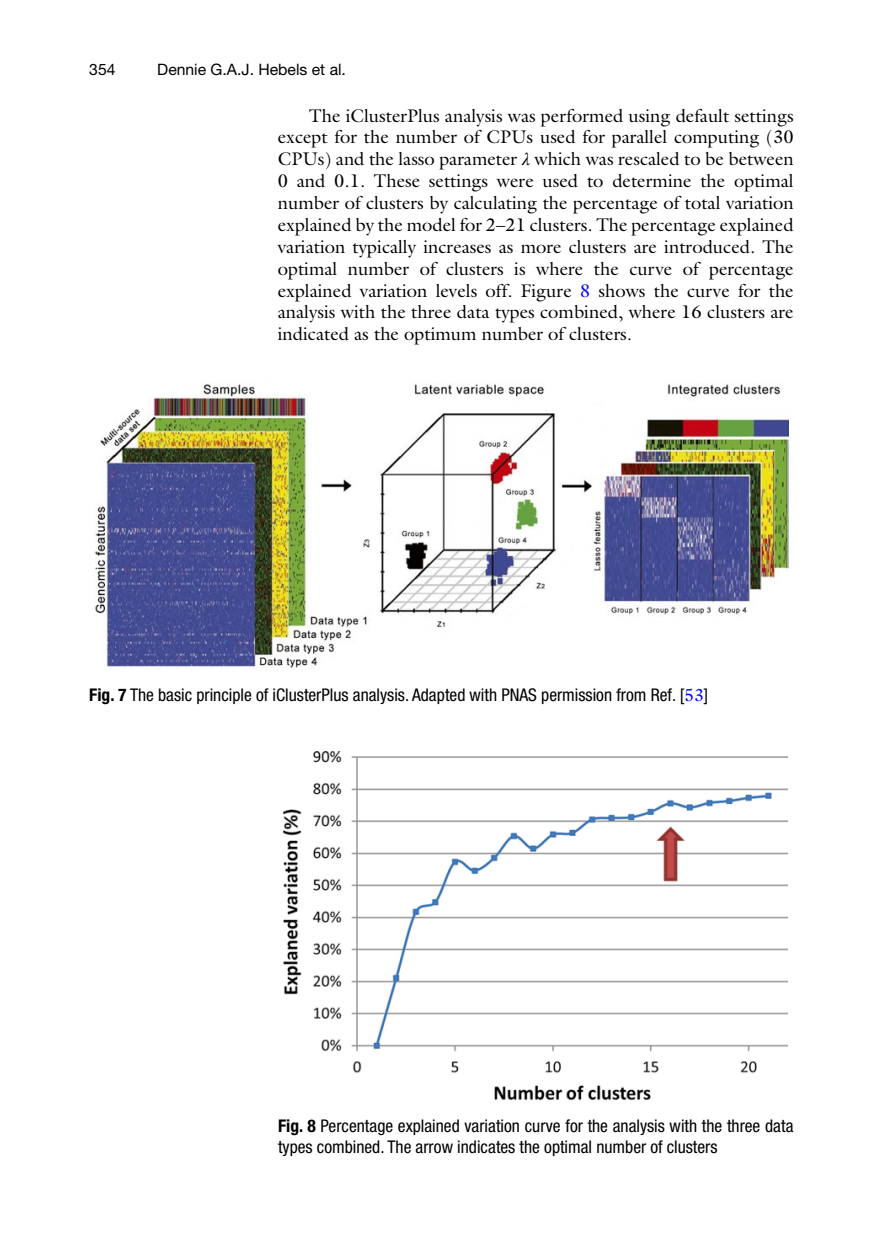
<style>
.page{position:relative;width:883px;height:1260px;background:#fff}
.page>*{position:absolute;margin:0;border:0;box-sizing:border-box;transform-origin:0 0}
.t1{font:18.38px/21.9px "Gpgjnl Gjxlwr Galliard";color:#000;text-align:justify}
.t2{font:condensed 17.5px/21px "Rttgmc Wtmjcl Helvetica Neue";color:#000}
.t3{font:15.75px "Nmfmnv Qkjxxl Helvetica Neue";color:#000}
.t4{font:15.75px "Ltwgkl Ljvxdt Helvetica Neue";color:#000}
.s1{font-family:"Qvwmcl Fttqsy STIX General";font-style:italic}
.s2{color:#0000fa}
.s3{font-family:"Kdddrb Bvrtbj Helvetica Neue";font-weight:700}
.s4{font-family:"Gpgjnl Gjxlwr Galliard";font-stretch:normal;color:#0000fa}
</style>
<div class="page">
<img style="left:284px;top:751px;width:504px;height:350px">
<img style="left:95px;top:384px;width:693px;height:284px">
<p class="t4" style="left:89px;top:60px;width:28px">354</p>
<p class="t3" style="left:157px;top:60px;width:190px">Dennie G.A.J. Hebels et al.</p>
<p class="t1" style="left:278px;top:104px;width:517px;text-indent:31px">The iClusterPlus analysis was performed using default settings except for the number of CPUs used for parallel computing (30<br>CPUs) and the lasso parameter <span class="s1">λ</span> which was rescaled to be between 0 and 0.1. These settings were used to determine the optimal number of clusters by calculating the percentage of total variation explained by the model for 2–21 clusters. The percentage explained variation typically increases as more clusters are introduced. The optimal number of clusters is where the curve of percentage explained variation levels off. Figure <span class="s2">8</span> shows the curve for the analysis with the three data types combined, where 16 clusters are indicated as the optimum number of clusters.</p>
<p class="t2" style="left:89px;top:684px;width:621px"><span class="s3">Fig. 7</span> The basic principle of iClusterPlus analysis. Adapted with PNAS permission from Ref. [<span class="s4">53</span>]</p>
<p class="t2" style="left:278px;top:1115px;width:517px"><span class="s3">Fig. 8</span> Percentage explained variation curve for the analysis with the three data types combined. The arrow indicates the optimal number of clusters</p>
</div>
